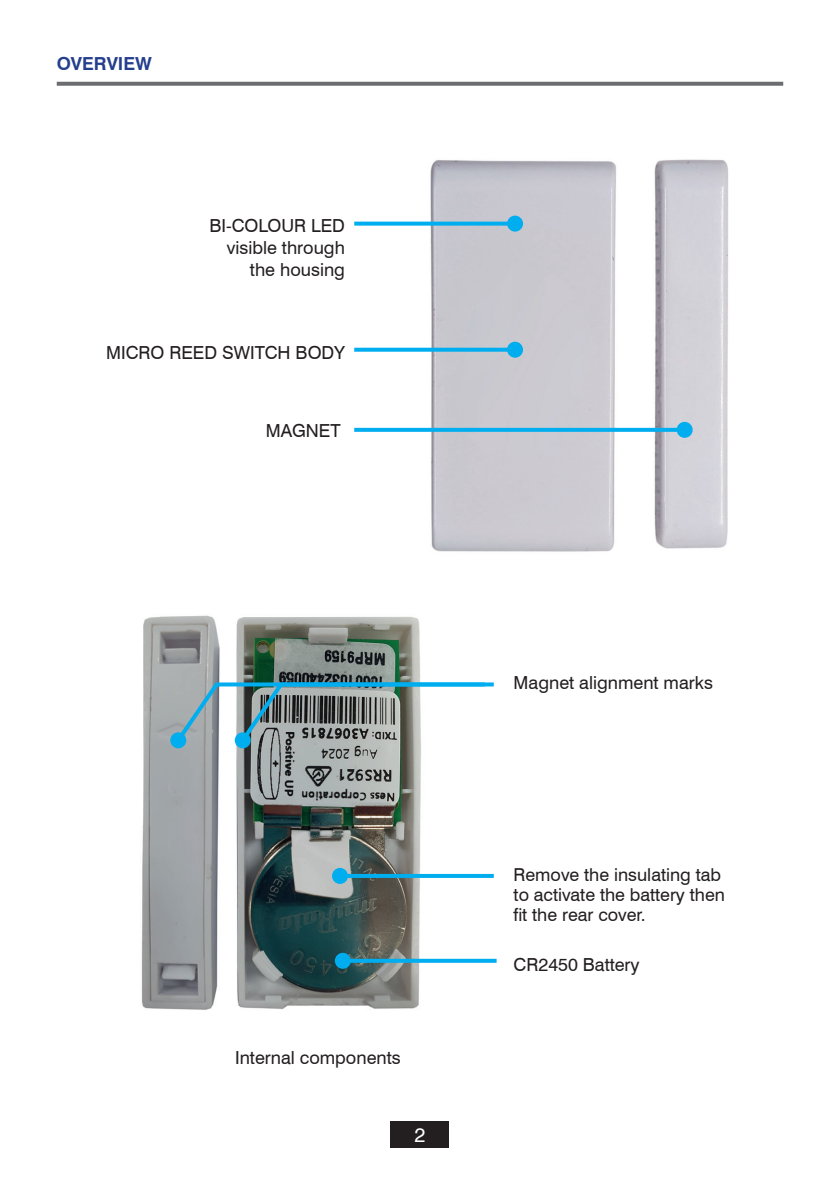
<style>
.page{position:relative;width:840px;height:1191px;background:#fff}
.page>*{position:absolute;margin:0;border:0;box-sizing:border-box;transform-origin:0 0}
.t1{font:20px "Swiss 721 BT";color:#fff}
.t2{font:18px/21.6px "Swiss 721 BT";color:#231f20;text-align:right}
.t3{font:700 18px "Swiss 721 BT";color:#253f8e}
.t4{font:17.8px/19.8px "Swiss 721 BT";color:#231f20}
</style>
<div class="page">
<div style="left:390px;top:1120px;width:59px;height:27px;background:#231f20"></div>
<img style="left:141px;top:615px;width:309px;height:395px">
<svg style="left:57px;top:82px;width:725px;height:4px;background:#757679"></svg>
<svg style="left:350px;top:958px;width:146px;height:4px"></svg>
<div style="left:334px;top:952px;width:16px;height:16px;background:#00aeef;border-radius:50%"></div>
<hr style="left:340px;top:874px;width:153px;height:4px;background:#00aeef">
<div style="left:332px;top:868px;width:16px;height:16px;background:#00aeef;border-radius:50%"></div>
<svg style="left:170px;top:732px;width:16px;height:16px"></svg>
<svg style="left:173px;top:680px;width:321px;height:66px"></svg>
<div style="left:234px;top:732px;width:16px;height:16px;background:#00aeef;border-radius:50%"></div>
<img style="left:415px;top:159px;width:314px;height:393px">
<svg style="left:354px;top:222px;width:152px;height:4px"></svg>
<div style="left:506px;top:216px;width:16px;height:16px;background:#00aeef;border-radius:50%"></div>
<svg style="left:354px;top:348px;width:152px;height:4px"></svg>
<div style="left:506px;top:342px;width:16px;height:16px;background:#00aeef;border-radius:50%"></div>
<svg style="left:354px;top:428px;width:322px;height:4px"></svg>
<div style="left:676px;top:422px;width:16px;height:16px;background:#00aeef;border-radius:50%"></div>
<p class="t3" style="left:57px;top:53px;width:97px">OVERVIEW</p>
<p class="t2" style="left:209px;top:215px;width:137px">Bi-Colour LED visible through the housing</p>
<p class="t2" style="left:106px;top:341px;width:88px">Micro Reed</p>
<p class="t2" style="left:222px;top:341px;width:24px">Switch</p>
<p class="t2" style="left:295px;top:341px;width:51px">Body</p>
<p class="t2" style="left:265px;top:420px;width:53px">Magnet</p>
<p class="t2" style="left:235px;top:1046px;width:167px">Internal components</p>
<p class="t1" style="left:414px;top:1122px;width:12px">2</p>
<p class="t2" style="left:513px;top:671px;width:201px">Magnet alignment marks</p>
<p class="t4" style="left:513px;top:865px;width:213px">Remove the insulating tab to activate the battery then fit the rear cover.</p>
<p class="t2" style="left:513px;top:953px;width:127px">CR2450 Battery</p>
</div>
